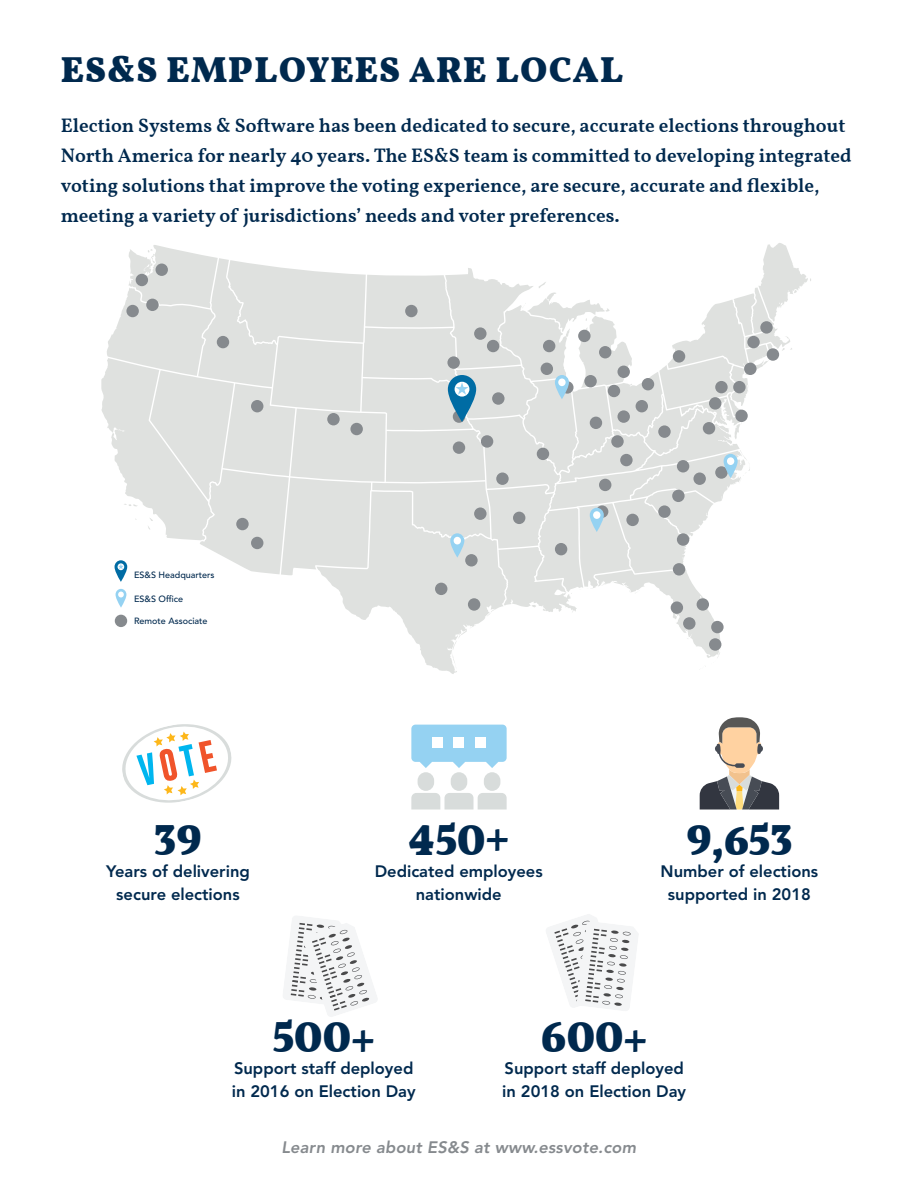
<style>
.page{position:relative;width:918px;height:1188px;background:#fff}
.page>*{position:absolute;margin:0;border:0;box-sizing:border-box;transform-origin:0 0}
.Stats{font:900 43.5px "Vollkorn";color:#00294e}
.Heading_1_-_24pt{font:900 36px "Vollkorn";letter-spacing:.035em;color:#00294e}
.t1{font:600 19.5px/30px "Vollkorn";color:#00294e}
.Stats-2{font:800 16.5px/22.5px "Avenir LT Std";color:#00294e;text-align:center}
.t2{font:italic 800 16.5px "Avenir LT Std";letter-spacing:.01em;color:#868a8e}
.t3{font:500 9px "Avenir LT Std";color:#00294e}
</style>
<div class="page">
<svg style="left:101px;top:243px;width:710px;height:431px;fill:#dfe1df"></svg>
<svg style="left:122px;top:724px;width:110px;height:79px"></svg>
<svg style="left:700px;top:717px;width:79px;height:93px"></svg>
<div style="left:735px;top:763px;width:10px;height:5px;background:#474c55;border-radius:2px"></div>
<div style="left:418px;top:772px;width:16px;height:19px;background:#d8dcdb;border-radius:8px"></div>
<div style="left:451px;top:772px;width:16px;height:19px;background:#d8dcdb;border-radius:8px"></div>
<svg style="left:411px;top:793px;width:96px;height:17px;background:#dde0df"></svg>
<div style="left:484px;top:772px;width:16px;height:19px;background:#d8dcdb;border-radius:8px"></div>
<svg style="left:411px;top:725px;width:96px;height:43px;background:#a3d8f3"></svg>
<div style="left:432px;top:737px;width:11px;height:11px;background:#fff"></div>
<div style="left:454px;top:737px;width:10px;height:11px;background:#fff"></div>
<div style="left:475px;top:737px;width:11px;height:11px;background:#fff"></div>
<svg style="left:283px;top:916px;width:94px;height:101px"></svg>
<svg style="left:546px;top:914px;width:92px;height:97px"></svg>
<div style="left:115px;top:615px;width:12px;height:12px;background:#868a8e;border-radius:50%"></div>
<svg style="left:116px;top:589px;width:10px;height:19px"></svg>
<svg style="left:118px;top:592px;width:6px;height:5px"></svg>
<div style="left:715px;top:466px;width:13px;height:13px;background:#868a8e;border-radius:50%"></div>
<div style="left:709px;top:397px;width:12px;height:13px;background:#868a8e;border-radius:50%"></div>
<div style="left:703px;top:422px;width:12px;height:12px;background:#868a8e;border-radius:50%"></div>
<div style="left:735px;top:410px;width:13px;height:12px;background:#868a8e;border-radius:50%"></div>
<div style="left:767px;top:348px;width:12px;height:13px;background:#868a8e;border-radius:50%"></div>
<div style="left:744px;top:363px;width:13px;height:12px;background:#868a8e;border-radius:50%"></div>
<div style="left:760px;top:321px;width:13px;height:13px;background:#868a8e;border-radius:50%"></div>
<div style="left:747px;top:336px;width:13px;height:12px;background:#868a8e;border-radius:50%"></div>
<div style="left:693px;top:472px;width:13px;height:13px;background:#868a8e;border-radius:50%"></div>
<div style="left:715px;top:381px;width:13px;height:12px;background:#868a8e;border-radius:50%"></div>
<div style="left:673px;top:350px;width:12px;height:13px;background:#868a8e;border-radius:50%"></div>
<div style="left:733px;top:381px;width:13px;height:12px;background:#868a8e;border-radius:50%"></div>
<div style="left:677px;top:460px;width:12px;height:12px;background:#868a8e;border-radius:50%"></div>
<div style="left:658px;top:425px;width:13px;height:13px;background:#868a8e;border-radius:50%"></div>
<div style="left:350px;top:423px;width:13px;height:12px;background:#868a8e;border-radius:50%"></div>
<div style="left:327px;top:413px;width:13px;height:12px;background:#868a8e;border-radius:50%"></div>
<div style="left:251px;top:537px;width:12px;height:12px;background:#868a8e;border-radius:50%"></div>
<div style="left:236px;top:518px;width:13px;height:12px;background:#868a8e;border-radius:50%"></div>
<div style="left:251px;top:400px;width:12px;height:12px;background:#868a8e;border-radius:50%"></div>
<div style="left:217px;top:336px;width:12px;height:12px;background:#868a8e;border-radius:50%"></div>
<div style="left:126px;top:305px;width:13px;height:12px;background:#868a8e;border-radius:50%"></div>
<div style="left:146px;top:299px;width:13px;height:12px;background:#868a8e;border-radius:50%"></div>
<div style="left:611px;top:435px;width:13px;height:13px;background:#868a8e;border-radius:50%"></div>
<div style="left:620px;top:454px;width:13px;height:12px;background:#868a8e;border-radius:50%"></div>
<div style="left:617px;top:410px;width:13px;height:13px;background:#868a8e;border-radius:50%"></div>
<div style="left:608px;top:385px;width:12px;height:12px;background:#868a8e;border-radius:50%"></div>
<div style="left:636px;top:400px;width:12px;height:12px;background:#868a8e;border-radius:50%"></div>
<div style="left:642px;top:378px;width:12px;height:12px;background:#868a8e;border-radius:50%"></div>
<div style="left:590px;top:417px;width:12px;height:12px;background:#868a8e;border-radius:50%"></div>
<div style="left:599px;top:346px;width:12px;height:12px;background:#868a8e;border-radius:50%"></div>
<div style="left:578px;top:330px;width:13px;height:12px;background:#868a8e;border-radius:50%"></div>
<div style="left:617px;top:366px;width:13px;height:12px;background:#868a8e;border-radius:50%"></div>
<div style="left:584px;top:375px;width:13px;height:12px;background:#868a8e;border-radius:50%"></div>
<div style="left:543px;top:340px;width:12px;height:12px;background:#868a8e;border-radius:50%"></div>
<div style="left:541px;top:363px;width:12px;height:12px;background:#868a8e;border-radius:50%"></div>
<svg style="left:561px;top:381px;width:13px;height:13px"></svg>
<div style="left:474px;top:327px;width:13px;height:13px;background:#868a8e;border-radius:50%"></div>
<div style="left:487px;top:340px;width:12px;height:12px;background:#868a8e;border-radius:50%"></div>
<div style="left:405px;top:305px;width:13px;height:12px;background:#868a8e;border-radius:50%"></div>
<div style="left:447px;top:356px;width:13px;height:13px;background:#868a8e;border-radius:50%"></div>
<div style="left:156px;top:264px;width:12px;height:12px;background:#868a8e;border-radius:50%"></div>
<div style="left:136px;top:274px;width:12px;height:12px;background:#868a8e;border-radius:50%"></div>
<div style="left:683px;top:617px;width:13px;height:13px;background:#868a8e;border-radius:50%"></div>
<div style="left:671px;top:601px;width:12px;height:13px;background:#868a8e;border-radius:50%"></div>
<div style="left:697px;top:598px;width:12px;height:13px;background:#868a8e;border-radius:50%"></div>
<div style="left:673px;top:563px;width:12px;height:13px;background:#868a8e;border-radius:50%"></div>
<div style="left:677px;top:533px;width:12px;height:13px;background:#868a8e;border-radius:50%"></div>
<div style="left:626px;top:514px;width:13px;height:12px;background:#868a8e;border-radius:50%"></div>
<div style="left:658px;top:505px;width:13px;height:13px;background:#868a8e;border-radius:50%"></div>
<div style="left:672px;top:490px;width:13px;height:12px;background:#868a8e;border-radius:50%"></div>
<div style="left:555px;top:543px;width:12px;height:12px;background:#868a8e;border-radius:50%"></div>
<div style="left:465px;top:554px;width:13px;height:13px;background:#868a8e;border-radius:50%"></div>
<div style="left:468px;top:598px;width:12px;height:13px;background:#868a8e;border-radius:50%"></div>
<div style="left:435px;top:583px;width:12px;height:12px;background:#868a8e;border-radius:50%"></div>
<div style="left:599px;top:479px;width:12px;height:12px;background:#868a8e;border-radius:50%"></div>
<div style="left:513px;top:512px;width:12px;height:12px;background:#868a8e;border-radius:50%"></div>
<div style="left:474px;top:507px;width:13px;height:13px;background:#868a8e;border-radius:50%"></div>
<div style="left:596px;top:505px;width:12px;height:13px;background:#868a8e;border-radius:50%"></div>
<div style="left:537px;top:448px;width:12px;height:12px;background:#868a8e;border-radius:50%"></div>
<div style="left:496px;top:472px;width:13px;height:13px;background:#868a8e;border-radius:50%"></div>
<div style="left:492px;top:392px;width:13px;height:13px;background:#868a8e;border-radius:50%"></div>
<div style="left:481px;top:435px;width:12px;height:13px;background:#868a8e;border-radius:50%"></div>
<div style="left:453px;top:441px;width:12px;height:13px;background:#868a8e;border-radius:50%"></div>
<div style="left:709px;top:638px;width:12px;height:13px;background:#868a8e;border-radius:50%"></div>
<div style="left:711px;top:621px;width:13px;height:12px;background:#868a8e;border-radius:50%"></div>
<svg style="left:450px;top:533px;width:14px;height:25px"></svg>
<div style="left:454px;top:537px;width:7px;height:7px;background:#fff;border-radius:50%"></div>
<svg style="left:590px;top:508px;width:14px;height:24px"></svg>
<div style="left:593px;top:511px;width:7px;height:8px;background:#fff;border-radius:50%"></div>
<svg style="left:555px;top:375px;width:14px;height:24px"></svg>
<div style="left:558px;top:378px;width:8px;height:8px;background:#fff;border-radius:50%"></div>
<svg style="left:724px;top:454px;width:14px;height:24px"></svg>
<div style="left:727px;top:457px;width:7px;height:8px;background:#fff;border-radius:50%"></div>
<svg style="left:115px;top:560px;width:12px;height:22px"></svg>
<svg style="left:118px;top:564px;width:6px;height:5px"></svg>
<svg style="left:448px;top:375px;width:28px;height:47px"></svg>
<svg style="left:455px;top:382px;width:14px;height:15px"></svg>
<svg style="left:456px;top:382px;width:12px;height:13px"></svg>
<p class="Heading_1_-_24pt" style="left:61px;top:42px;width:564px">ES&amp;S EMPLOYEES ARE LOCAL</p>
<p class="t1" style="left:61px;top:109px;width:792px">Election Systems &amp; Software has been dedicated to secure, accurate elections throughout North America for nearly 40 years. The ES&amp;S team is committed to developing integrated voting solutions that improve the voting experience, are secure, accurate and flexible, meeting a variety of jurisdictions’ needs and voter preferences.</p>
<p class="t3" style="left:134px;top:570px;width:82px">ES&amp;S Headquarters</p>
<p class="t3" style="left:134px;top:593px;width:51px">ES&amp;S Office</p>
<p class="t3" style="left:134px;top:616px;width:75px">Remote Associate</p>
<p class="Stats" style="left:154px;top:807px;width:49px">39</p>
<p class="Stats-2" style="left:106px;top:860px;width:145px">Years of delivering secure elections</p>
<p class="Stats" style="left:408px;top:807px;width:103px">450+</p>
<p class="Stats-2" style="left:375px;top:860px;width:170px">Dedicated employees nationwide</p>
<p class="Stats" style="left:686px;top:807px;width:108px">9,653</p>
<p class="Stats-2" style="left:661px;top:860px;width:159px">Number of elections supported in 2018</p>
<p class="Stats" style="left:272px;top:1004px;width:104px">500+</p>
<p class="Stats-2" style="left:232px;top:1057px;width:185px;text-align:left">Support staff deployed in 2016 on Election Day</p>
<p class="Stats" style="left:541px;top:1004px;width:108px">600+</p>
<p class="Stats-2" style="left:502px;top:1057px;width:185px;text-align:left">Support staff deployed in 2018 on Election Day</p>
<p class="t2" style="left:281px;top:1138px;width:356px">Learn more about ES&amp;S at www.essvote.com</p>
</div>
